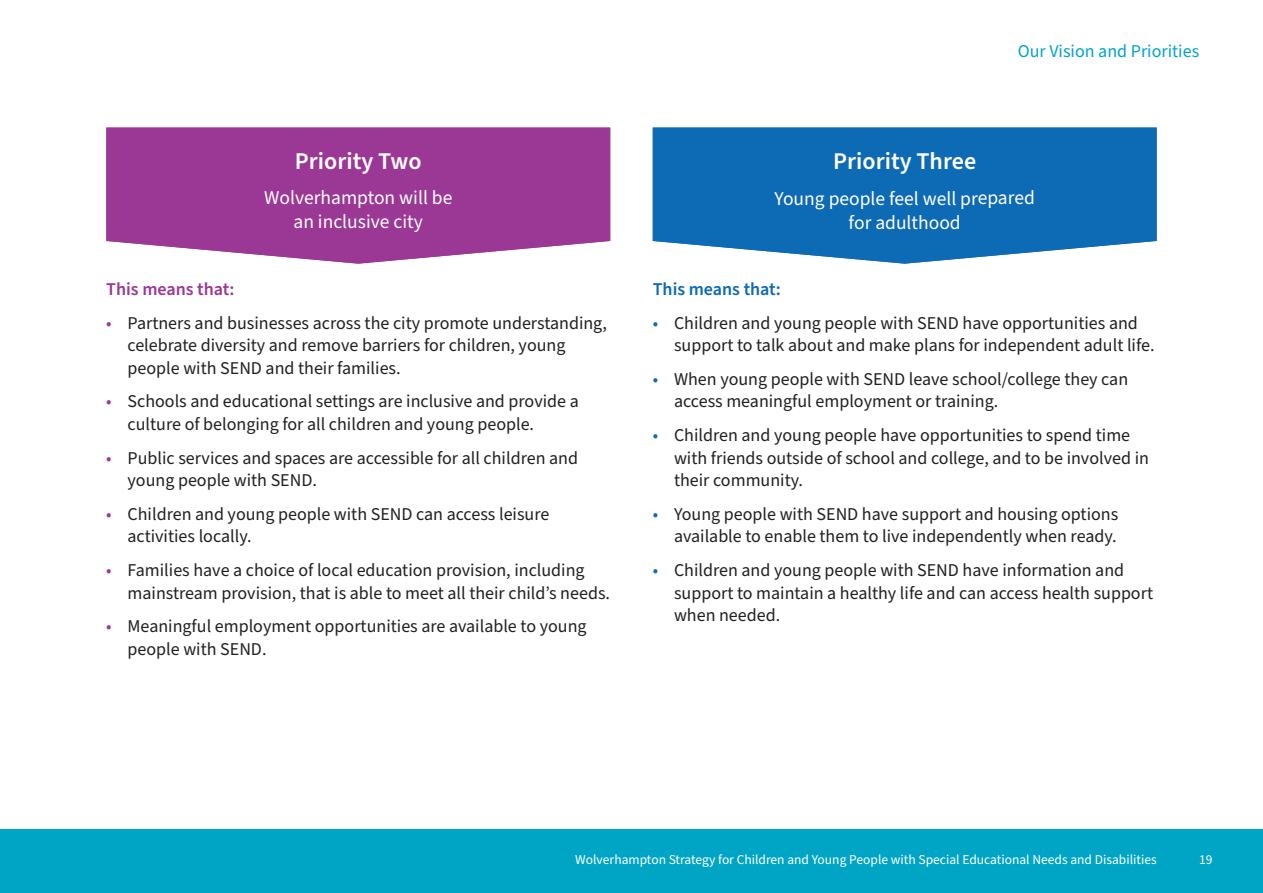
<style>
.page{position:relative;width:1263px;height:893px;background:#fff}
.page>*{position:absolute;margin:0;border:0;box-sizing:border-box;transform-origin:0 0}
.t1{font:600 24px "Source Sans Pro";color:#fff}
.t2{font:19.5px/24px "Source Sans Pro";color:#fff;text-align:center}
.t3{font:18px/22.5px "Source Sans Pro";color:#231f20}
.t4{font:18px "Source Sans Pro";color:#00a5c6}
.t5{font:600 18px "Source Sans Pro";color:#0d6ab4}
.t6{font:600 18px "Source Sans Pro";color:#9b3895}
.t7{font:13.5px "Source Sans Pro";color:#fff}
.s1{color:#9b3895}
.s2{color:#0d6ab4}
</style>
<div class="page">
<div style="left:0;top:829px;width:1263px;height:64px;background:#00a5c6"></div>
<svg style="left:106px;top:128px;width:504px;height:136px;fill:#9b3895"></svg>
<svg style="left:653px;top:128px;width:504px;height:136px;fill:#0d6ab4"></svg>
<p class="t1" style="left:295px;top:152px;width:128px">Priority Two</p>
<p class="t2" style="left:264px;top:188px;width:190px">Wolverhampton will be an inclusive city</p>
<p class="t6" style="left:106px;top:282px;width:130px">This means that:</p>
<p class="t3" style="left:128px;top:313px;width:481px;text-indent:-21px"><span class="s1">•</span> Partners and businesses across the city promote understanding, celebrate diversity and remove barriers for children, young people with SEND and their families.</p>
<p class="t3" style="left:128px;top:392px;width:453px;text-indent:-21px"><span class="s1">•</span> Schools and educational settings are inclusive and provide a culture of belonging for all children and young people.</p>
<p class="t3" style="left:128px;top:448px;width:452px;text-indent:-21px"><span class="s1">•</span> Public services and spaces are accessible for all children and young people with SEND.</p>
<p class="t3" style="left:128px;top:504px;width:423px;text-indent:-21px"><span class="s1">•</span> Children and young people with SEND can access leisure activities locally.</p>
<p class="t3" style="left:128px;top:560px;width:484px;text-indent:-21px"><span class="s1">•</span> Families have a choice of local education provision, including mainstream provision, that is able to meet all their child’s needs.</p>
<p class="t3" style="left:128px;top:617px;width:460px;text-indent:-21px"><span class="s1">•</span> Meaningful employment opportunities are available to young people with SEND.</p>
<p class="t4" style="left:1018px;top:44px;width:183px">Our Vision and Priorities</p>
<p class="t1" style="left:833px;top:152px;width:144px">Priority Three</p>
<p class="t2" style="left:775px;top:188px;width:262px">Young people feel well prepared for adulthood</p>
<p class="t5" style="left:653px;top:282px;width:130px">This means that:</p>
<p class="t3" style="left:674px;top:313px;width:482px;text-indent:-21px"><span class="s2">•</span> Children and young people with SEND have opportunities and support to talk about and make plans for independent adult life.</p>
<p class="t3" style="left:674px;top:369px;width:456px;text-indent:-21px"><span class="s2">•</span> When young people with SEND leave school/college they can access meaningful employment or training.</p>
<p class="t3" style="left:674px;top:425px;width:476px;text-indent:-21px"><span class="s2">•</span> Children and young people have opportunities to spend time with friends outside of school and college, and to be involved in their community.</p>
<p class="t3" style="left:653px;top:504px;width:467px;text-align:right"><span class="s2">•</span> Young people with SEND have support and housing options available to enable them to live independently when ready.</p>
<p class="t3" style="left:674px;top:560px;width:481px;text-indent:-21px"><span class="s2">•</span> Children and young people with SEND have information and support to maintain a healthy life and can access health support when needed.</p>
<p class="t7" style="left:575px;top:855px;width:583px">Wolverhampton Strategy for Children and Young People with Special Educational Needs and Disabilities</p>
<p class="t7" style="left:1199px;top:855px;width:15px">19</p>
</div>
